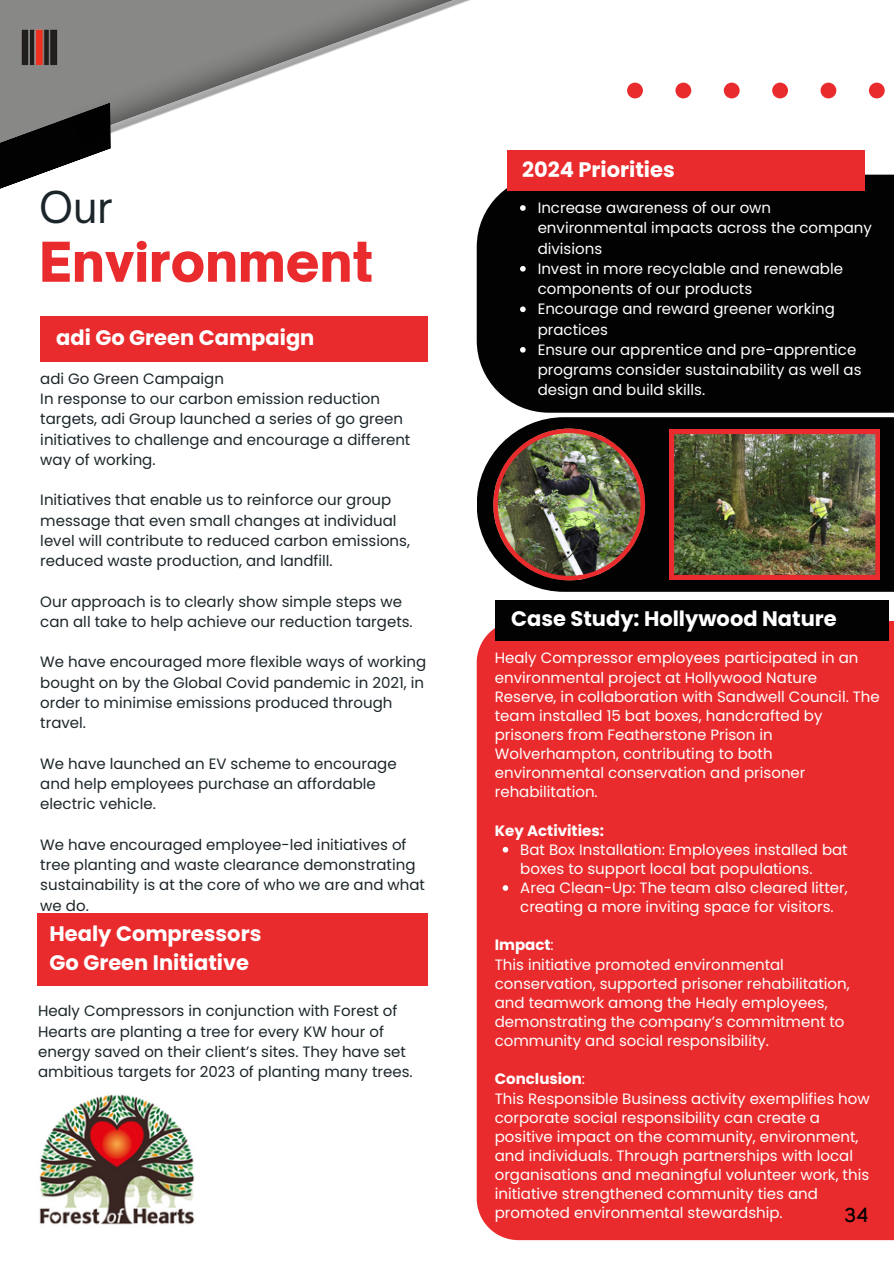
<style>
.page{position:relative;width:894px;height:1264px;background:#fff}
.page>*{position:absolute;margin:0;border:0;box-sizing:border-box;transform-origin:0 0}
.t1{font:900 52.5px "Open Sauce One";color:#e92b2d}
.t2{font:42px "Open Sauce One";color:#1c262a}
.t3{font:700 21px/29.2px "Poppins";color:#fff}
.t4{font:20.25px "Code Pro Normal LC";color:#000}
.t5{font:15px/19.2px "Poppins";color:#fff}
.t6{font:15px/20.2px "Poppins";color:#1c262a}
.t7{font:700 15px "Poppins";color:#fff}
.s1{font-weight:400}
</style>
<div class="page">
<div style="left:0;top:0;width:68px;height:102px;background:#888887"></div>
<svg style="left:0;top:102px;width:111px;height:87px"></svg>
<img style="left:14px;top:23px;width:50px;height:49px">
<img style="left:68px;top:0;width:568px;height:146px">
<svg style="left:627px;top:83px;width:258px;height:15px"></svg>
<div style="left:476px;top:175px;width:417px;height:238px;background:#020202"></div>
<div style="left:507px;top:150px;width:357px;height:41px;background:#e92b2d"></div>
<div style="left:40px;top:316px;width:387px;height:45px;background:#e92b2d"></div>
<div style="left:476px;top:621px;width:417px;height:619px;background:#e92b2d"></div>
<div style="left:494px;top:600px;width:394px;height:40px;background:#020202"></div>
<div style="left:37px;top:913px;width:390px;height:73px;background:#e92b2d"></div>
<img style="left:39px;top:1094px;width:156px;height:131px">
<svg style="left:477px;top:417px;width:416px;height:175px;background:#302a2a"></svg>
<img style="left:669px;top:429px;width:210px;height:150px">
<img style="left:493px;top:428px;width:152px;height:152px">
<svg style="left:520px;top:205px;width:5px;height:6px"></svg>
<svg style="left:520px;top:266px;width:5px;height:5px"></svg>
<svg style="left:520px;top:306px;width:5px;height:6px"></svg>
<svg style="left:520px;top:347px;width:5px;height:5px"></svg>
<svg style="left:502px;top:846px;width:6px;height:6px"></svg>
<svg style="left:502px;top:885px;width:6px;height:5px"></svg>
<p class="t2" style="left:39px;top:181px;width:75px">Our</p>
<p class="t1" style="left:39px;top:229px;width:335px">Environment</p>
<p class="t3" style="left:56px;top:323px;width:259px">adi Go Green Campaign</p>
<p class="t6" style="left:40px;top:368px;width:185px">adi Go Green Campaign</p>
<p class="t6" style="left:40px;top:388px;width:371px">In response to our carbon emission reduction targets, adi Group launched a series of go green initiatives to challenge and encourage a different way of working.</p>
<h3 class="t6" style="left:40px;top:490px;width:371px">Initiatives that enable us to reinforce our group message that even small changes at individual level will contribute to reduced carbon emissions, reduced waste production, and landfill.</h3>
<p class="t6" style="left:40px;top:591px;width:374px">Our approach is to clearly show simple steps we can all take to help achieve our reduction targets.</p>
<p class="t6" style="left:40px;top:652px;width:387px">We have encouraged more flexible ways of working bought on by the Global Covid pandemic in 2021, in order to minimise emissions produced through travel.</p>
<p class="t6" style="left:40px;top:753px;width:358px">We have launched an EV scheme to encourage and help employees purchase an affordable electric vehicle.</p>
<p class="t6" style="left:40px;top:834px;width:386px">We have encouraged employee-led initiatives of tree planting and waste clearance demonstrating sustainability is at the core of who we are and what we do.</p>
<p class="t3" style="left:50px;top:919px;width:213px">Healy Compressors<br>Go Green Initiative</p>
<p class="t6" style="left:38px;top:1001px;width:376px">Healy Compressors in conjunction with Forest of Hearts are planting a tree for every KW hour of energy saved on their client’s sites. They have set ambitious targets for 2023 of planting many trees.</p>
<h1 class="t3" style="left:522px;top:154px;width:154px">2024 Priorities</h1>
<h3 class="t5" style="left:537px;top:198px;width:336px;line-height:20.2px">Increase awareness of our own environmental impacts across the company divisions</h3>
<p class="t5" style="left:537px;top:258px;width:307px;line-height:20.2px">Invest in more recyclable and renewable components of our products</p>
<p class="t5" style="left:537px;top:299px;width:299px;line-height:20.2px">Encourage and reward greener working practices</p>
<p class="t5" style="left:537px;top:339px;width:325px;line-height:20.2px">Ensure our apprentice and pre-apprentice programs consider sustainability as well as design and build skills.</p>
<p class="t3" style="left:511px;top:604px;width:327px">Case Study: Hollywood Nature</p>
<p class="t5" style="left:494px;top:648px;width:386px">Healy Compressor employees participated in an environmental project at Hollywood Nature Reserve, in collaboration with Sandwell Council. The team installed 15 bat boxes, handcrafted by prisoners from Featherstone Prison in Wolverhampton, contributing to both environmental conservation and prisoner rehabilitation.</p>
<p class="t7" style="left:494px;top:819px;width:111px">Key Activities:</p>
<p class="t5" style="left:520px;top:840px;width:329px">Bat Box Installation: Employees installed bat boxes to support local bat populations.</p>
<h3 class="t5" style="left:520px;top:878px;width:329px">Area Clean-Up: The team also cleared litter, creating a more inviting space for visitors.</h3>
<p class="t7" style="left:494px;top:934px;width:61px">Impact<span class="s1">:</span></p>
<h4 class="t5" style="left:494px;top:954px;width:356px">This initiative promoted environmental conservation, supported prisoner rehabilitation, and teamwork among the Healy employees, demonstrating the company’s commitment to community and social responsibility.</h4>
<p class="t7" style="left:494px;top:1068px;width:92px">Conclusion<span class="s1">:</span></p>
<p class="t5" style="left:494px;top:1088px;width:376px">This Responsible Business activity exemplifies how corporate social responsibility can create a positive impact on the community, environment, and individuals. Through partnerships with local organisations and meaningful volunteer work, this initiative strengthened community ties and promoted environmental stewardship.</p>
<p class="t4" style="left:844px;top:1202px;width:26px">34</p>
</div>
